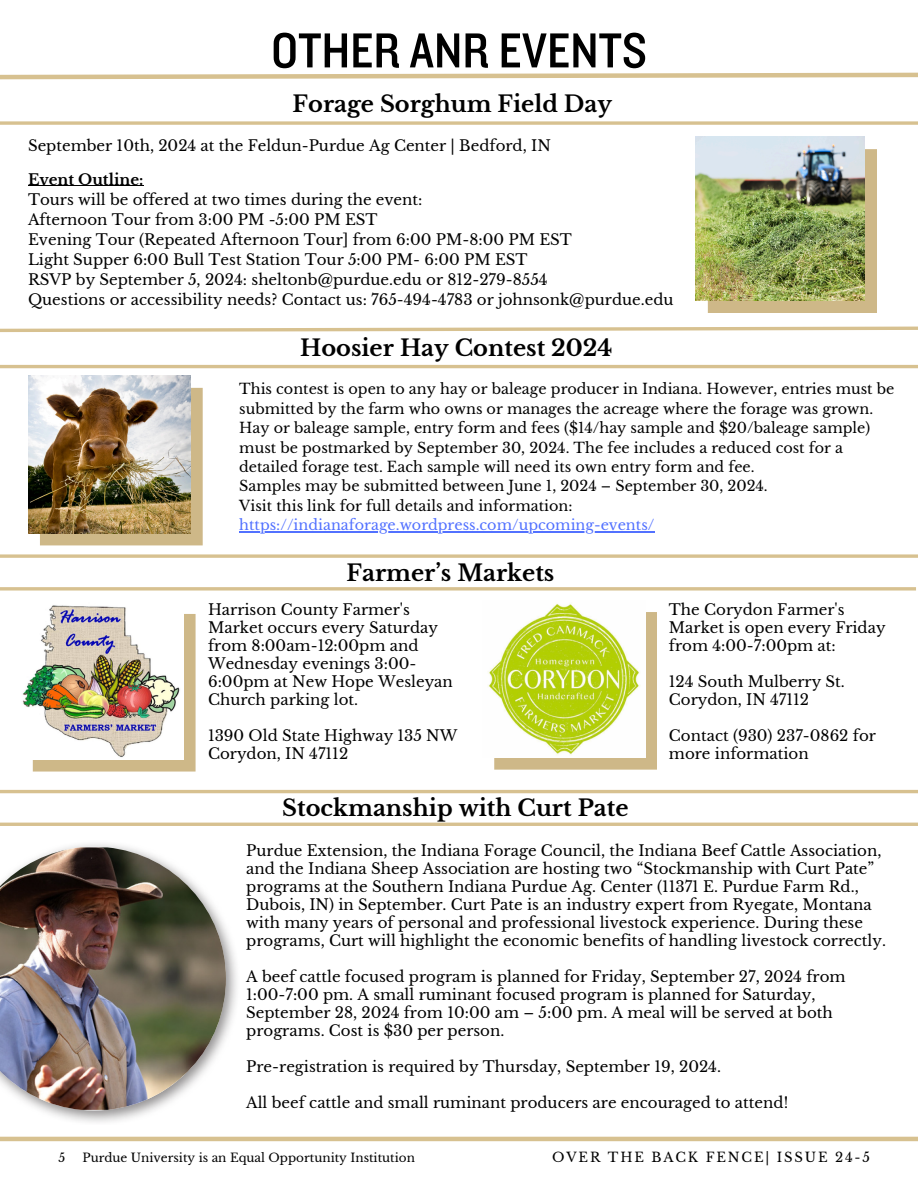
<style>
.page{position:relative;width:918px;height:1188px;background:#fff}
.page>*{position:absolute;margin:0;border:0;box-sizing:border-box;transform-origin:0 0}
.t1{font:51px "Knockout 30";color:#000}
.t2{font:700 22.5px "Libre Baskerville";color:#000}
.t3{font:15px/18px "Libre Baskerville";color:#000}
.t4{font:700 15px "Libre Baskerville";color:#000}
.t5{font:14.4px/19.4px "Libre Baskerville";color:#000}
.t6{font:14.4px "Libre Baskerville";color:#5271ff}
.t7{font:13.2px "Libre Baskerville";letter-spacing:.14em;color:#000}
.t8{font:12px "Libre Baskerville";color:#000}
</style>
<div class="page">
<hr style="left:0;top:1137px;width:918px;height:4px;background:#d7c190">
<svg style="left:0;top:72px;width:918px;height:8px"></svg>
<hr style="left:28px;top:186px;width:115px;height:1px;background:#000">
<svg style="left:0;top:121px;width:918px;height:4px;background:#ddcaa1"></svg>
<hr style="left:0;top:365px;width:918px;height:3px;background:#d7c190">
<svg style="left:0;top:326px;width:918px;height:7px"></svg>
<hr style="left:239px;top:531px;width:415px;height:1px;background:#5271ff">
<svg style="left:0;top:587px;width:916px;height:4px;background:#dccaa1"></svg>
<svg style="left:33px;top:614px;width:163px;height:158px;background:#cfba8c"></svg>
<img style="left:22px;top:605px;width:162px;height:155px">
<svg style="left:494px;top:612px;width:163px;height:158px;background:#d0bb8e"></svg>
<img style="left:488px;top:603px;width:157px;height:155px">
<svg style="left:0;top:554px;width:918px;height:4px;background:#ddcaa1"></svg>
<hr style="left:0;top:823px;width:918px;height:3px;background:#d7c190">
<hr style="left:0;top:790px;width:918px;height:3px;background:#d7c190">
<img style="left:45px;top:844px;width:192px;height:279px">
<img style="left:0;top:847px;width:226px;height:263px">
<div style="left:40px;top:388px;width:163px;height:157px;background:#ceb888"></div>
<img style="left:28px;top:376px;width:163px;height:158px">
<div style="left:708px;top:149px;width:169px;height:164px;background:#ceb888"></div>
<img style="left:695px;top:137px;width:170px;height:164px">
<p class="t1" style="left:271px;top:18px;width:377px">OTHER ANR EVENTS</p>
<h2 class="t2" style="left:293px;top:90px;width:321px">Forage Sorghum Field Day</h2>
<p class="t3" style="left:28px;top:136px;width:524px">September 10th, 2024 at the Feldun-Purdue Ag Center | Bedford, IN</p>
<p class="t4" style="left:28px;top:170px;width:117px">Event Outline:</p>
<p class="t3" style="left:28px;top:189px;width:647px;line-height:20.1px">Tours will be offered at two times during the event:<br>Afternoon Tour from 3:00 PM -5:00 PM EST<br>Evening Tour (Repeated Afternoon Tour] from 6:00 PM-8:00 PM EST<br>Light Supper 6:00 Bull Test Station Tour 5:00 PM- 6:00 PM EST<br>RSVP by September 5, 2024: sheltonb@purdue.edu or 812-279-8554<br>Questions or accessibility needs? Contact us: 765-494-4783 or johnsonk@purdue.edu</p>
<p class="t2" style="left:300px;top:334px;width:314px">Hoosier Hay Contest 2024</p>
<h3 class="t5" style="left:239px;top:380px;width:657px">This contest is open to any hay or baleage producer in Indiana. However, entries must be submitted by the farm who owns or manages the acreage where the forage was grown.<br>Hay or baleage sample, entry form and fees ($14/hay sample and $20/baleage sample) must be postmarked by September 30, 2024. The fee includes a reduced cost for a detailed forage test. Each sample will need its own entry form and fee.<br>Samples may be submitted between June 1, 2024 – September 30, 2024.<br>Visit this link for full details and information:</h3>
<h2 class="t6" style="left:239px;top:516px;width:417px">https://indianaforage.wordpress.com/upcoming-events/</h2>
<h3 class="t2" style="left:347px;top:559px;width:209px">Farmer’s Markets</h3>
<p class="t3" style="left:669px;top:601px;width:218px">The Corydon Farmer's<br>Market is open every Friday from 4:00-7:00pm at:</p>
<h3 class="t3" style="left:669px;top:673px;width:177px">124 South Mulberry St.<br>Corydon, IN 47112</h3>
<h3 class="t3" style="left:669px;top:727px;width:209px">Contact (930) 237-0862 for more information</h3>
<h3 class="t3" style="left:208px;top:601px;width:246px">Harrison County Farmer's<br>Market occurs every Saturday from 8:00am-12:00pm and<br>Wednesday evenings 3:00-<br>6:00pm at New Hope Wesleyan<br>Church parking lot.</h3>
<h2 class="t3" style="left:208px;top:727px;width:251px">1390 Old State Highway 135 NW<br>Corydon, IN 47112</h2>
<p class="t2" style="left:282px;top:794px;width:348px">Stockmanship with Curt Pate</p>
<p class="t3" style="left:246px;top:842px;width:641px">Purdue Extension, the Indiana Forage Council, the Indiana Beef Cattle Association, and the Indiana Sheep Association are hosting two “Stockmanship with Curt Pate” programs at the Southern Indiana Purdue Ag. Center (11371 E. Purdue Farm Rd., Dubois, IN) in September. Curt Pate is an industry expert from Ryegate, Montana with many years of personal and professional livestock experience. During these programs, Curt will highlight the economic benefits of handling livestock correctly.</p>
<h3 class="t3" style="left:246px;top:968px;width:601px">A beef cattle focused program is planned for Friday, September 27, 2024 from 1:00-7:00 pm. A small ruminant focused program is planned for Saturday, September 28, 2024 from 10:00 am – 5:00 pm. A meal will be served at both programs. Cost is $30 per person.</h3>
<h3 class="t3" style="left:246px;top:1058px;width:476px">Pre-registration is required by Thursday, September 19, 2024.</h3>
<h3 class="t3" style="left:246px;top:1094px;width:544px">All beef cattle and small ruminant producers are encouraged to attend!</h3>
<h1 class="t8" style="left:58px;top:1150px;width:8px">5</h1>
<h1 class="t8" style="left:82px;top:1150px;width:334px">Purdue University is an Equal Opportunity Institution</h1>
<h2 class="t7" style="left:552px;top:1149px;width:320px">OVER THE BACK FENCE| ISSUE 24-5</h2>
</div>
